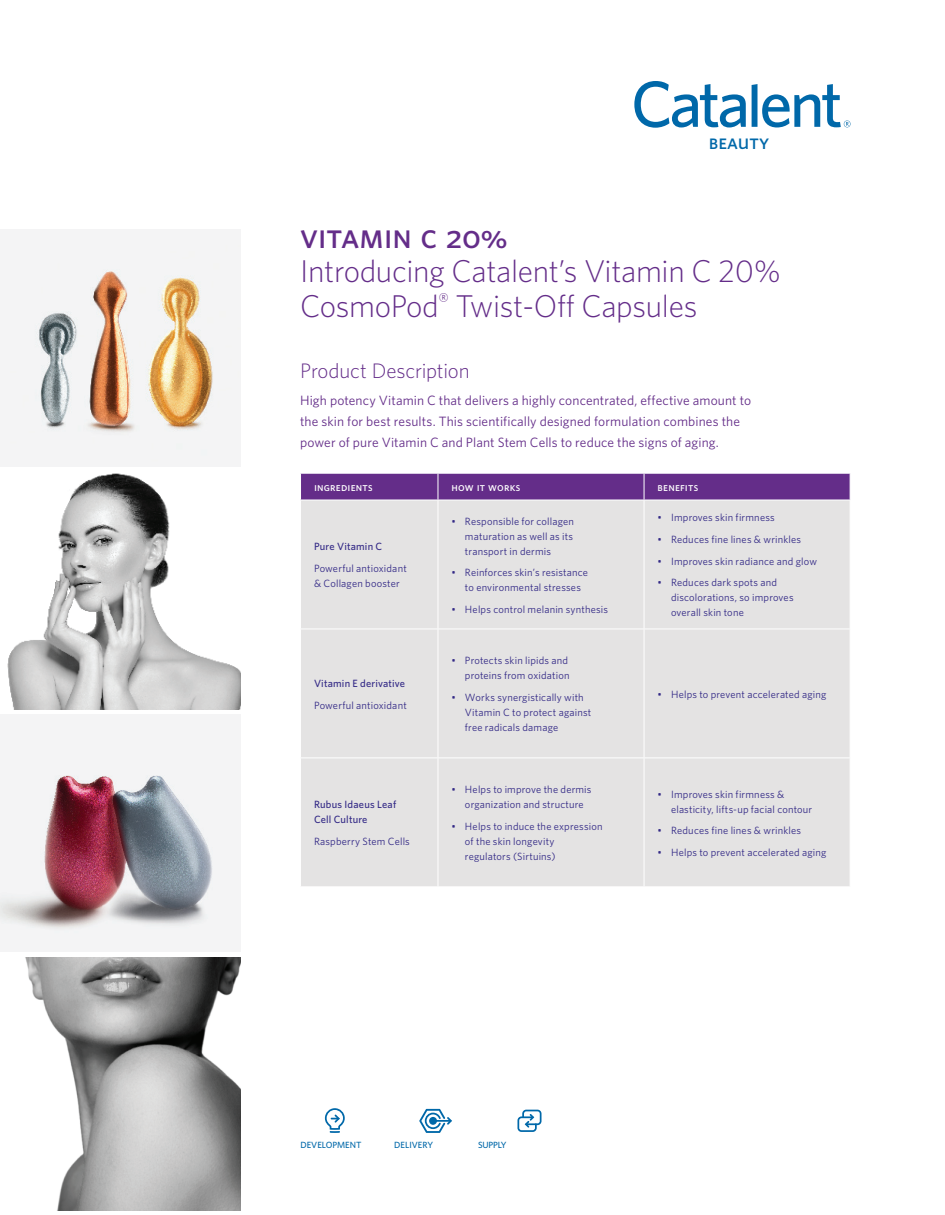
<style>
.page{position:relative;width:945px;height:1215px;background:#fff}
.page>*{position:absolute;margin:0;border:0;box-sizing:border-box;transform-origin:0 0}
.t1{font:300 31.5px/34.5px "Whitney";letter-spacing:-.01em;color:#642d89}
.t2{font:31.5px "Whitney Medium SC";letter-spacing:-.005em;color:#642d89}
.t3{font:300 21px "Whitney";letter-spacing:-.005em;color:#642d89}
.t4{font:18.75px "Whitney Medium SC";color:#0068a9}
.t5{font:13.5px/21px "Whitney";letter-spacing:.005em;color:#642d89}
.t6{font:10.5px/15px "Whitney";letter-spacing:.015em;color:#332986}
.t7{font:500 10.5px/15px "Whitney";letter-spacing:.015em;color:#332986}
.t8{font:10.5px "Whitney Medium SC";letter-spacing:.02em;color:#fff}
.t9{font:500 9px "Whitney";color:#0068a9}
</style>
<div class="page">
<svg style="left:517px;top:1110px;width:25px;height:22px"></svg>
<svg style="left:325px;top:1108px;width:20px;height:25px"></svg>
<svg style="left:419px;top:1109px;width:33px;height:24px"></svg>
<img style="left:0;top:230px;width:241px;height:237px">
<img style="left:0;top:715px;width:241px;height:237px">
<img style="left:25px;top:957px;width:216px;height:253px">
<svg style="left:634px;top:81px;width:112px;height:47px"></svg>
<svg style="left:752px;top:84px;width:98px;height:43px"></svg>
<div style="left:301px;top:501px;width:549px;height:385px;background:#e4e3e3"></div>
<hr style="left:300px;top:629px;width:138px;height:1px;background:#fff">
<hr style="left:438px;top:629px;width:206px;height:1px;background:#fff">
<hr style="left:644px;top:629px;width:206px;height:1px;background:#fff">
<hr style="left:300px;top:758px;width:138px;height:1px;background:#fff">
<hr style="left:438px;top:758px;width:206px;height:1px;background:#fff">
<hr style="left:644px;top:758px;width:206px;height:1px;background:#fff">
<svg style="left:300px;top:473px;width:551px;height:27px;background:#6c388f"></svg>
<hr style="left:438px;top:500px;width:1px;height:129px;background:#fff">
<hr style="left:644px;top:500px;width:1px;height:129px;background:#fff">
<hr style="left:438px;top:629px;width:1px;height:129px;background:#fff">
<hr style="left:644px;top:629px;width:1px;height:129px;background:#fff">
<hr style="left:438px;top:758px;width:1px;height:128px;background:#fff">
<hr style="left:644px;top:758px;width:1px;height:128px;background:#fff">
<img style="left:7px;top:473px;width:234px;height:236px">
<h3 class="t4" style="left:709px;top:129px;width:62px">beauty</h3>
<h1 class="t2" style="left:300px;top:215px;width:209px">vitamin c 20%</h1>
<h1 class="t1" style="left:300px;top:253px;width:482px">Introducing Catalent’s Vitamin C 20%<br>CosmoPod<sup>®</sup> Twist-Off Capsules</h1>
<h2 class="t3" style="left:300px;top:356px;width:171px">Product Description</h2>
<p class="t5" style="left:300px;top:390px;width:452px">High potency Vitamin C that delivers a highly concentrated, effective amount to the skin for best results. This scientifically designed formulation combines the power of pure Vitamin C and Plant Stem Cells to reduce the signs of aging.</p>
<p class="t8" style="left:314px;top:480px;width:60px">ingredients</p>
<p class="t8" style="left:451px;top:480px;width:70px">how it works</p>
<p class="t8" style="left:658px;top:480px;width:42px">benef its</p>
<p class="t7" style="left:314px;top:539px;width:70px">Pure Vitamin C</p>
<p class="t6" style="left:314px;top:561px;width:94px">Powerful antioxidant &amp; Collagen booster</p>
<p class="t7" style="left:314px;top:676px;width:93px">Vitamin E derivative</p>
<p class="t6" style="left:314px;top:697px;width:94px">Powerful antioxidant</p>
<p class="t7" style="left:314px;top:797px;width:84px">Rubus Idaeus Leaf<br>Cell Culture</p>
<p class="t6" style="left:314px;top:834px;width:97px">Raspberry Stem Cells</p>
<p class="t6" style="left:465px;top:513px;width:111px;text-align:justify;text-indent:-14px">• Responsible for collagen maturation as well as its transport in dermis</p>
<p class="t6" style="left:451px;top:565px;width:138px;text-align:center">• Reinforces skin’s resistance to environmental stresses</p>
<p class="t6" style="left:451px;top:602px;width:158px">• Helps control melanin synthesis</p>
<p class="t6" style="left:658px;top:510px;width:119px">• Improves skin firmness</p>
<p class="t6" style="left:658px;top:532px;width:145px">• Reduces fine lines &amp; wrinkles</p>
<p class="t6" style="left:658px;top:553px;width:161px">• Improves skin radiance and glow</p>
<p class="t6" style="left:671px;top:575px;width:124px;text-indent:-14px">• Reduces dark spots and discolorations, so improves overall skin tone</p>
<p class="t6" style="left:451px;top:653px;width:120px;text-align:right">• Protects skin lipids and proteins from oxidation</p>
<p class="t6" style="left:465px;top:690px;width:128px;text-indent:-14px">• Works synergistically with<br>Vitamin C to protect against free radicals damage</p>
<p class="t6" style="left:658px;top:686px;width:170px">• Helps to prevent accelerated aging</p>
<p class="t6" style="left:451px;top:782px;width:142px;text-align:center">• Helps to improve the dermis organization and structure</p>
<p class="t6" style="left:465px;top:819px;width:139px;text-indent:-14px">• Helps to induce the expression of the skin longevity regulators (Sirtuins)</p>
<p class="t6" style="left:671px;top:786px;width:143px;text-indent:-14px">• Improves skin firmness &amp; elasticity, lifts-up facial contour</p>
<p class="t6" style="left:658px;top:823px;width:145px">• Reduces fine lines &amp; wrinkles</p>
<p class="t6" style="left:658px;top:845px;width:170px">• Helps to prevent accelerated aging</p>
<p class="t9" style="left:300px;top:1138px;width:63px">DEVELOPMENT</p>
<p class="t9" style="left:394px;top:1138px;width:40px">DELIVERY</p>
<p class="t9" style="left:478px;top:1138px;width:30px">SUPPLY</p>
</div>
